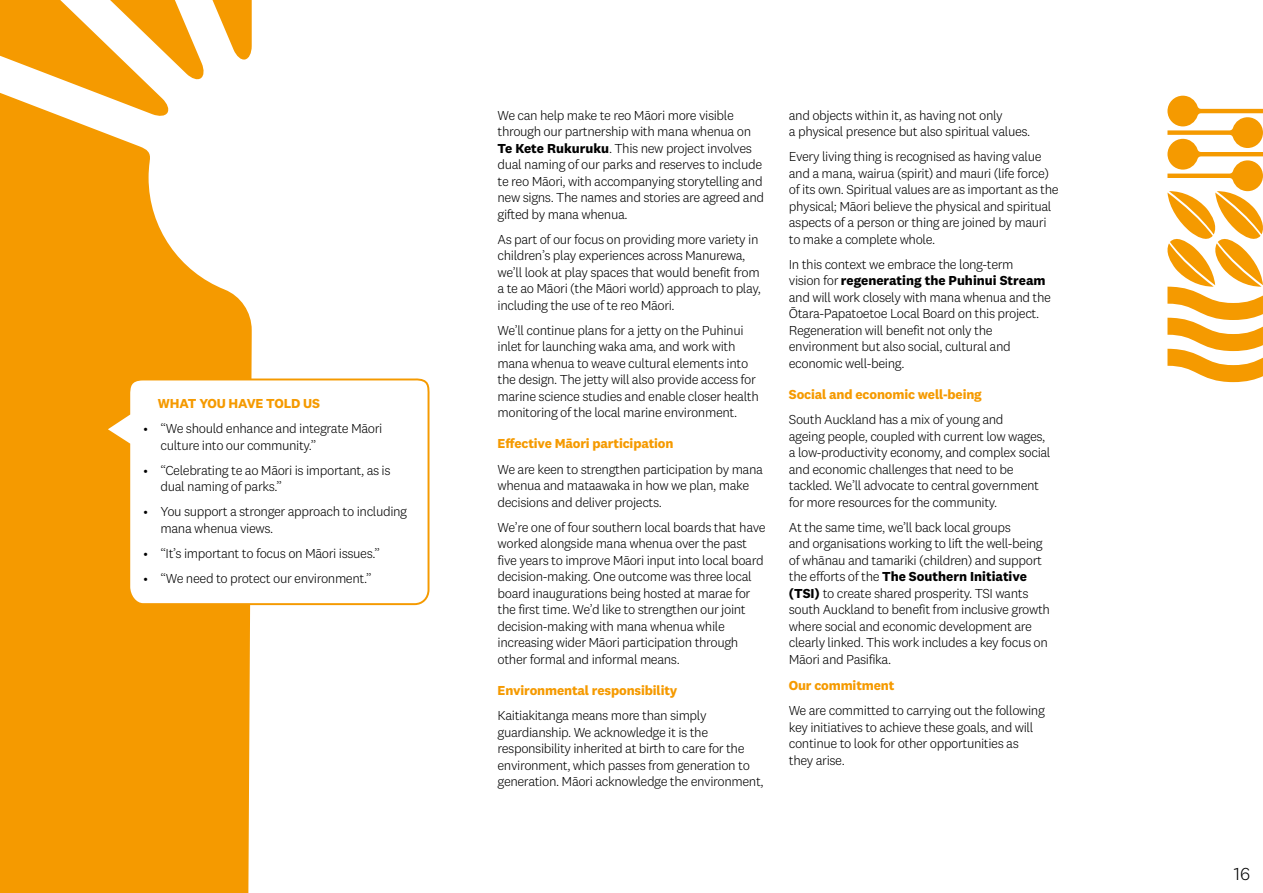
<style>
.page{position:relative;width:1263px;height:893px;background:#fff}
.page>*{position:absolute;margin:0;border:0;box-sizing:border-box;transform-origin:0 0}
.t1{font:300 18px "National 2";color:#000}
.Body{font:300 13.5px/16.5px "National 2";letter-spacing:-.03em;color:#000}
.Body_Bullets{font:300 13.5px/16.5px "National 2";letter-spacing:-.03em;color:#000}
.H3{font:700 13.5px "National 2";letter-spacing:-.01em;color:#f59a00}
.H4_-_Caps{font:700 13.5px "National 2";letter-spacing:-.01em;color:#f59a00}
.Body-2{font:700 13.5px "National 2";letter-spacing:-.01em;color:#f59a00}
.s1{font-weight:700}
</style>
<div class="page">
<svg style="left:0;top:0;width:252px;height:893px;fill:#f59a00"></svg>
<svg style="left:1167px;top:96px;width:96px;height:286px"></svg>
<svg style="left:103px;top:378px;width:327px;height:228px"></svg>
<h1 class="H4_-_Caps" style="left:158px;top:395px;width:164px">WHAT YOU HAVE TOLD US</h1>
<p class="Body_Bullets" style="left:161px;top:420px;width:223px;text-indent:-17px">• “We should enhance and integrate Māori culture into our community.”</p>
<p class="Body_Bullets" style="left:161px;top:462px;width:232px;text-indent:-17px">• “Celebrating te ao Māori is important, as is dual naming of parks.”</p>
<p class="Body_Bullets" style="left:161px;top:503px;width:248px;text-indent:-17px">• You support a stronger approach to including mana whenua views.</p>
<p class="Body_Bullets" style="left:144px;top:545px;width:238px">• “It’s important to focus on Māori issues.”</p>
<p class="Body_Bullets" style="left:144px;top:570px;width:230px">• “We need to protect our environment.”</p>
<p class="Body" style="left:497px;top:107px;width:268px">We can help make te reo Māori more visible through our partnership with mana whenua on <span class="s1">Te Kete Rukuruku</span>. This new project involves dual naming of our parks and reserves to include te reo Māori, with accompanying storytelling and new signs. The names and stories are agreed and gifted by mana whenua.</p>
<p class="Body" style="left:497px;top:231px;width:265px">As part of our focus on providing more variety in children’s play experiences across Manurewa, we’ll look at play spaces that would benefit from a te ao Māori (the Māori world) approach to play, including the use of te reo Māori.</p>
<p class="Body" style="left:497px;top:322px;width:263px">We’ll continue plans for a jetty on the Puhinui inlet for launching waka ama, and work with mana whenua to weave cultural elements into the design. The jetty will also provide access for marine science studies and enable closer health monitoring of the local marine environment.</p>
<h1 class="H3" style="left:497px;top:435px;width:177px">Effective Māori participation</h1>
<p class="Body" style="left:497px;top:461px;width:267px">We are keen to strengthen participation by mana whenua and mataawaka in how we plan, make decisions and deliver projects.</p>
<p class="Body" style="left:497px;top:519px;width:270px">We’re one of four southern local boards that have worked alongside mana whenua over the past five years to improve Māori input into local board decision-making. One outcome was three local board inaugurations being hosted at marae for the first time. We’d like to strengthen our joint decision-making with mana whenua while increasing wider Māori participation through other formal and informal means.</p>
<h1 class="H3" style="left:497px;top:682px;width:181px">Environmental responsibility</h1>
<p class="Body" style="left:497px;top:707px;width:268px">Kaitiakitanga means more than simply guardianship. We acknowledge it is the responsibility inherited at birth to care for the environment, which passes from generation to generation. Māori acknowledge the environment,</p>
<p class="Body" style="left:789px;top:107px;width:243px">and objects within it, as having not only<br>a physical presence but also spiritual values.</p>
<p class="Body" style="left:789px;top:148px;width:271px">Every living thing is recognised as having value and a mana, wairua (spirit) and mauri (life force) of its own. Spiritual values are as important as the physical; Māori believe the physical and spiritual aspects of a person or thing are joined by mauri to make a complete whole.</p>
<p class="Body" style="left:789px;top:256px;width:264px">In this context we embrace the long-term<br>vision for <span class="s1">regenerating the Puhinui Stream </span>and will work closely with mana whenua and the Ōtara-Papatoetoe Local Board on this project.<br>Regeneration will benefit not only the environment but also social, cultural and economic well-being.</p>
<h1 class="H3" style="left:789px;top:386px;width:195px">Social and economic well-being</h1>
<p class="Body" style="left:789px;top:411px;width:263px">South Auckland has a mix of young and<br>ageing people, coupled with current low wages, a low-productivity economy, and complex social and economic challenges that need to be tackled. We’ll advocate to central government for more resources for the community.</p>
<p class="Body" style="left:789px;top:519px;width:263px">At the same time, we’ll back local groups<br>and organisations working to lift the well-being of whānau and tamariki (children) and support the efforts of the <span class="s1">The Southern Initiative (TSI)</span> to create shared prosperity. TSI wants south Auckland to benefit from inclusive growth where social and economic development are clearly linked. This work includes a key focus on Māori and Pasifika.</p>
<p class="Body-2" style="left:789px;top:677px;width:107px">Our commitment</p>
<p class="Body" style="left:789px;top:702px;width:258px">We are committed to carrying out the following key initiatives to achieve these goals, and will continue to look for other opportunities as they arise.</p>
<h1 class="t1" style="left:1234px;top:864px;width:18px">16</h1>
</div>
